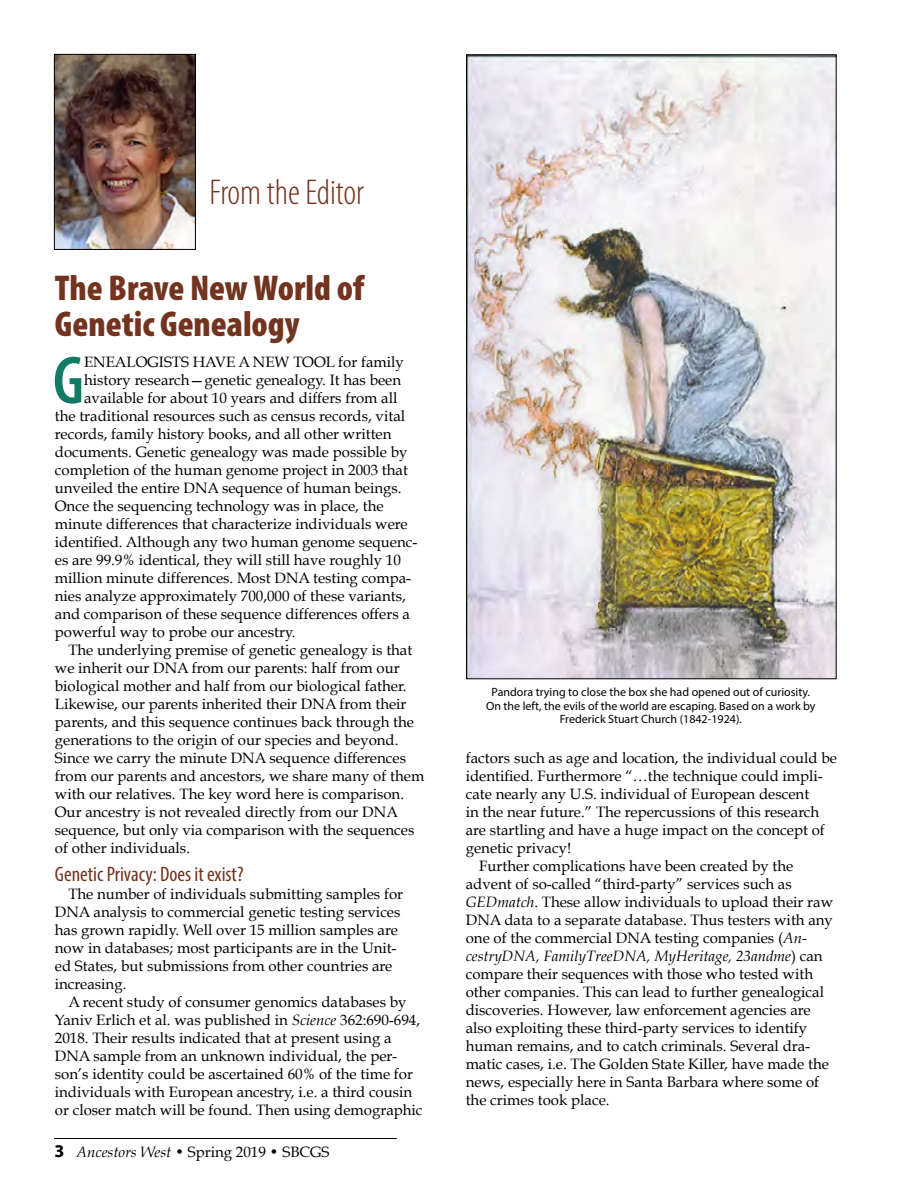
<style>
.page{position:relative;width:918px;height:1188px;background:#fff}
.page>*{position:absolute;margin:0;border:0;box-sizing:border-box;transform-origin:0 0}
.body_1st_paragraph{font:600 condensed 68.4px "Myriad Pro";color:#137a65}
.body_1st_paragraph-2{font:900 condensed 36px "Myriad Pro";color:#72331f}
.sub_lite{font:300 condensed 36px "Myriad Pro";color:#72331f}
.body_1st_paragraph-3{font:condensed 21px "Myriad Pro";color:#72331f}
.content_body{font:15px/18px "Book Antiqua";color:#000}
.body_1st_paragraph-4{font:15px "Book Antiqua";color:#000}
.t1{font:12px/13.5px "Myriad Pro";color:#000;text-align:center}
.s1{font-style:italic}
.s2{font-family:"Myriad Pro";font-weight:700;font-size:18px}
</style>
<div class="page">
<hr style="left:54px;top:1138px;width:343px;height:1px;background:#000">
<img style="left:56px;top:56px;width:138px;height:192px">
<div style="left:54px;top:54px;width:142px;height:196px;border:1px solid #000"></div>
<img style="left:468px;top:56px;width:367px;height:621px">
<p class="sub_lite" style="left:210px;top:171px;width:156px">From the Editor</p>
<p class="body_1st_paragraph-2" style="left:55px;top:265px;width:311px">The Brave New World of</p>
<p class="body_1st_paragraph-2" style="left:55px;top:301px;width:246px">Genetic Genealogy</p>
<p class="body_1st_paragraph" style="left:53px;top:338px;width:33px">G</p>
<p class="body_1st_paragraph-4" style="left:84px;top:353px;width:321px">ENEALOGISTS HAVE A NEW TOOL for family</p>
<p class="body_1st_paragraph-4" style="left:84px;top:371px;width:319px">history research—genetic genealogy. It has been</p>
<p class="body_1st_paragraph-4" style="left:84px;top:389px;width:315px">available for about 10 years and differs from all</p>
<p class="body_1st_paragraph-4" style="left:55px;top:407px;width:352px">the traditional resources such as census records, vital</p>
<p class="body_1st_paragraph-4" style="left:55px;top:425px;width:338px">records, family history books, and all other written</p>
<p class="body_1st_paragraph-4" style="left:55px;top:443px;width:354px">documents. Genetic genealogy was made possible by</p>
<p class="body_1st_paragraph-4" style="left:55px;top:461px;width:355px">completion of the human genome project in 2003 that</p>
<p class="body_1st_paragraph-4" style="left:55px;top:479px;width:348px">unveiled the entire DNA sequence of human beings.</p>
<p class="body_1st_paragraph-4" style="left:55px;top:497px;width:330px">Once the sequencing technology was in place, the</p>
<p class="body_1st_paragraph-4" style="left:55px;top:515px;width:354px">minute differences that characterize individuals were</p>
<p class="body_1st_paragraph-4" style="left:55px;top:533px;width:364px">identified. Although any two human genome sequenc-</p>
<p class="body_1st_paragraph-4" style="left:55px;top:551px;width:348px">es are 99.9% identical, they will still have roughly 10</p>
<p class="body_1st_paragraph-4" style="left:55px;top:569px;width:358px">million minute differences. Most DNA testing compa-</p>
<p class="body_1st_paragraph-4" style="left:55px;top:587px;width:353px">nies analyze approximately 700,000 of these variants,</p>
<p class="body_1st_paragraph-4" style="left:55px;top:605px;width:357px">and comparison of these sequence differences offers a</p>
<p class="body_1st_paragraph-4" style="left:55px;top:623px;width:242px">powerful way to probe our ancestry.</p>
<p class="content_body" style="left:55px;top:641px;width:371px;text-indent:14px">The underlying premise of genetic genealogy is that we inherit our DNA from our parents: half from our biological mother and half from our biological father.<br>Likewise, our parents inherited their DNA from their parents, and this sequence continues back through the generations to the origin of our species and beyond.<br>Since we carry the minute DNA sequence differences from our parents and ancestors, we share many of them with our relatives. The key word here is comparison.<br>Our ancestry is not revealed directly from our DNA sequence, but only via comparison with the sequences of other individuals.</p>
<p class="body_1st_paragraph-3" style="left:55px;top:861px;width:190px">Genetic Privacy: Does it exist?</p>
<p class="content_body" style="left:55px;top:885px;width:350px;text-indent:14px">The number of individuals submitting samples for DNA analysis to commercial genetic testing services has grown rapidly. Well over 15 million samples are now in databases; most participants are in the Unit&shy;ed States, but submissions from other countries are increasing.</p>
<p class="content_body" style="left:55px;top:993px;width:369px;text-indent:14px">A recent study of consumer genomics databases by Yaniv Erlich et al. was published in <span class="s1">Science</span> 362:690-694, 2018. Their results indicated that at present using a DNA sample from an unknown individual, the per&shy;son’s identity could be ascertained 60% of the time for individuals with European ancestry, i.e. a third cousin or closer match will be found. Then using demographic</p>
<p class="content_body" style="left:55px;top:1143px;width:276px"><span class="s2">3</span> <span class="s1">Ancestors West</span> • Spring 2019 • SBCGS</p>
<p class="t1" style="left:486px;top:685px;width:331px">Pandora trying to close the box she had opened out of curiosity.<br>On the left, the evils of the world are escaping. Based on a work by<br>Frederick Stuart Church (1842-1924).</p>
<p class="content_body" style="left:466px;top:749px;width:373px">factors such as age and location, the individual could be identified. Furthermore “…the technique could impli&shy;cate nearly any U.S. individual of European descent<br>in the near future.” The repercussions of this research are startling and have a huge impact on the concept of genetic privacy!</p>
<p class="content_body" style="left:466px;top:857px;width:369px;text-indent:14px">Further complications have been created by the advent of so-called “third-party” services such as <span class="s1">GEDmatch</span>. These allow individuals to upload their raw DNA data to a separate database. Thus testers with any one of the commercial DNA testing companies (<span class="s1">An&shy;cestryDNA, FamilyTreeDNA, MyHeritage, 23andme</span>) can compare their sequences with those who tested with other companies. This can lead to further genealogical discoveries. However, law enforcement agencies are also exploiting these third-party services to identify human remains, and to catch criminals. Several dra&shy;matic cases, i.e. The Golden State Killer, have made the news, especially here in Santa Barbara where some of the crimes took place.</p>
</div>
